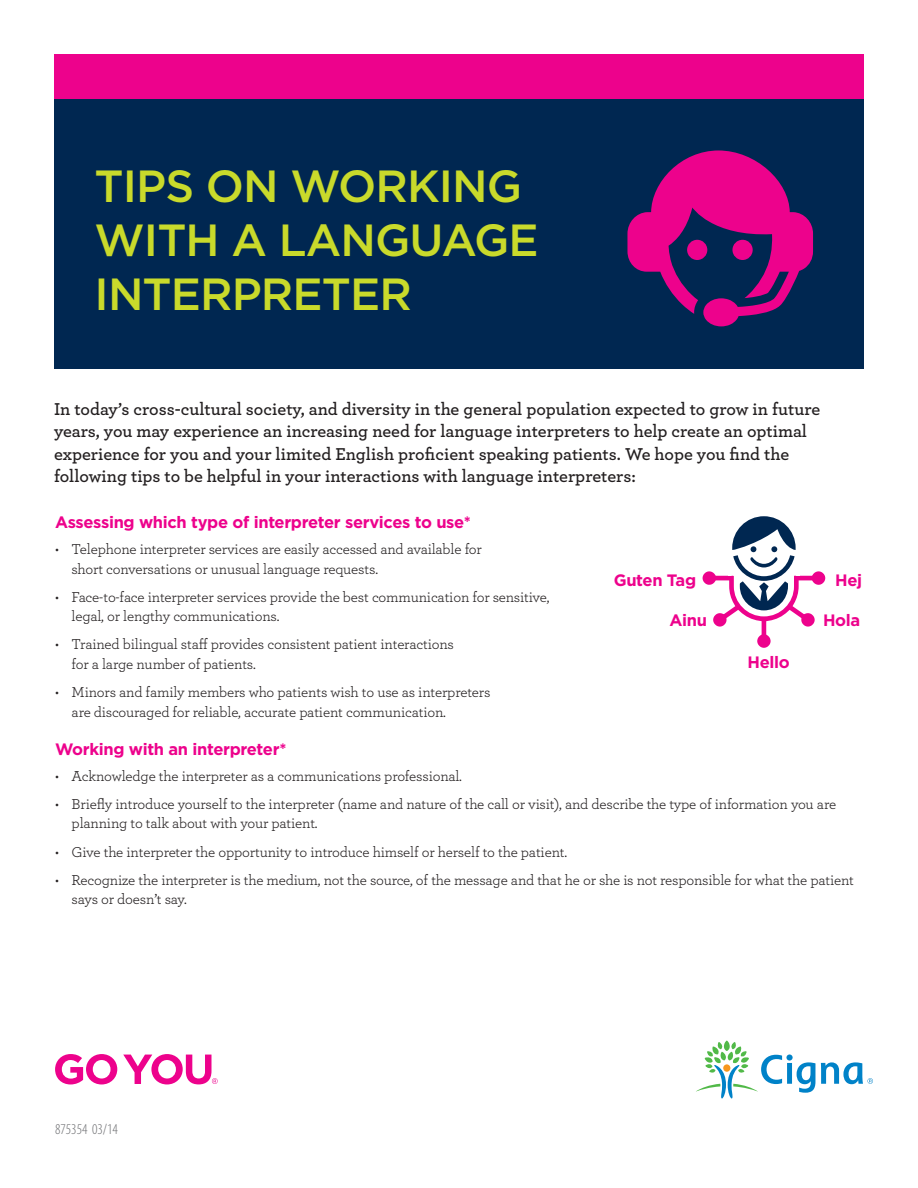
<style>
.page{position:relative;width:918px;height:1188px;background:#fff}
.page>*{position:absolute;margin:0;border:0;box-sizing:border-box;transform-origin:0 0}
.G-upper_case_head{font:500 45px/54px "Gotham";letter-spacing:-.02em;color:#c9da2b}
.A-Intro_Copy{font:600 18px/22.5px "Archer";color:#231f20}
.G-Subhead-color{font:700 16.5px "Gotham";letter-spacing:-.02em;color:#ed028c}
.A-Bullet_Copy{font:15px/19.5px "Archer";letter-spacing:-.01em;color:#231f20}
.M-Legal_copy_Cat{font:300 condensed 15px "Myriad Pro";color:#6c6d70}
</style>
<div class="page">
<div style="left:54px;top:70px;width:810px;height:299px;background:#002751"></div>
<svg style="left:55px;top:1054px;width:62px;height:30px"></svg>
<svg style="left:123px;top:1054px;width:95px;height:30px"></svg>
<svg style="left:696px;top:1041px;width:177px;height:57px"></svg>
<div style="left:54px;top:54px;width:810px;height:45px;background:#ed028c"></div>
<svg style="left:627px;top:150px;width:186px;height:176px"></svg>
<svg style="left:702px;top:516px;width:124px;height:132px"></svg>
<p class="G-upper_case_head" style="left:95px;top:159px;width:446px">TIPS ON WORKING<br>WITH A LANGUAGE<br>INTERPRETER</p>
<p class="A-Intro_Copy" style="left:54px;top:396px;width:768px">In today’s cross-cultural society, and diversity in the general population expected to grow in future years, you may experience an increasing need for language interpreters to help create an optimal experience for you and your limited English proficient speaking patients. We hope you find the following tips to be helpful in your interactions with language interpreters:</p>
<p class="G-Subhead-color" style="left:55px;top:513px;width:417px">Assessing which type of interpreter services to use*</p>
<p class="A-Bullet_Copy" style="left:72px;top:539px;width:412px;text-indent:-16px">• Telephone interpreter services are easily accessed and available for short conversations or unusual language requests.</p>
<p class="A-Bullet_Copy" style="left:72px;top:586px;width:479px;text-indent:-16px">• Face-to-face interpreter services provide the best communication for sensitive, legal, or lengthy communications.</p>
<p class="A-Bullet_Copy" style="left:72px;top:634px;width:384px;text-indent:-16px">• Trained bilingual staff provides consistent patient interactions for a large number of patients.</p>
<p class="A-Bullet_Copy" style="left:72px;top:682px;width:420px;text-indent:-16px">• Minors and family members who patients wish to use as interpreters are discouraged for reliable, accurate patient communication.</p>
<p class="G-Subhead-color" style="left:55px;top:739px;width:233px">Working with an interpreter*</p>
<p class="A-Bullet_Copy" style="left:55px;top:765px;width:408px">• Acknowledge the interpreter as a communications professional.</p>
<p class="A-Bullet_Copy" style="left:72px;top:793px;width:766px;text-indent:-16px">• Briefly introduce yourself to the interpreter (name and nature of the call or visit), and describe the type of information you are planning to talk about with your patient.</p>
<p class="A-Bullet_Copy" style="left:55px;top:841px;width:514px">• Give the interpreter the opportunity to introduce himself or herself to the patient.</p>
<p class="A-Bullet_Copy" style="left:72px;top:869px;width:784px;text-indent:-16px">• Recognize the interpreter is the medium, not the source, of the message and that he or she is not responsible for what the patient says or doesn’t say.</p>
<p class="G-Subhead-color" style="left:614px;top:571px;width:84px">Guten Tag</p>
<p class="G-Subhead-color" style="left:835px;top:571px;width:28px">Hej</p>
<p class="G-Subhead-color" style="left:670px;top:611px;width:39px">Ainu</p>
<p class="G-Subhead-color" style="left:823px;top:611px;width:39px">Hola</p>
<p class="G-Subhead-color" style="left:747px;top:653px;width:44px">Hello</p>
<p class="M-Legal_copy_Cat" style="left:55px;top:1121px;width:64px">875354 03/14</p>
</div>
